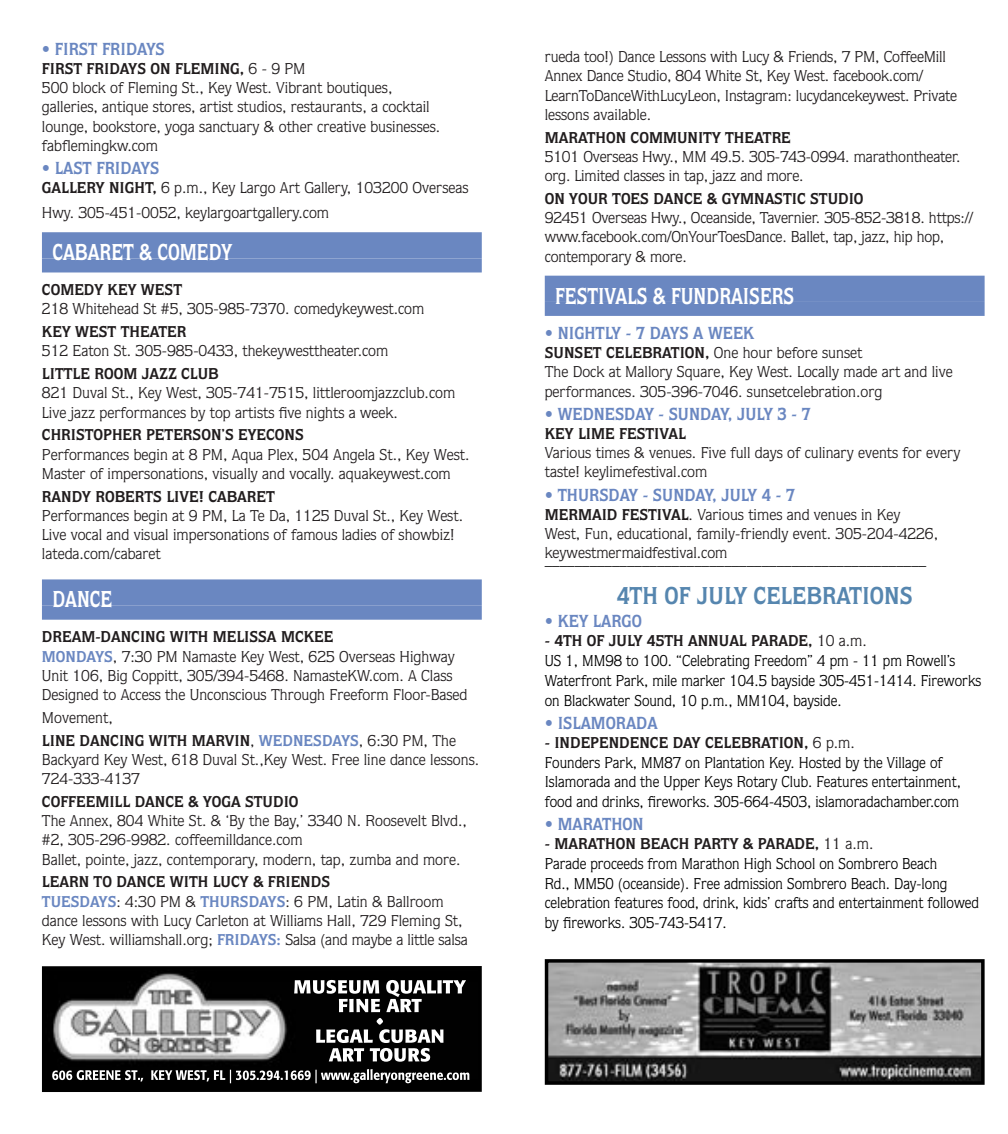
<style>
.page{position:relative;width:1008px;height:1134px;background:#fff}
.page>*{position:absolute;margin:0;border:0;box-sizing:border-box;transform-origin:0 0}
.t1{font:700 24.5px "Quorum Std";color:#5686af;scale:.95 1}
.t2{font:700 23.1px "Quorum Std";color:#fff;scale:.83 1}
.t3{font:700 17.5px "Quorum Std";color:#6a87c1;scale:.95 1}
.t4{font:15.75px/19.2px "Quorum Std";color:#211d1e}
.t5{font:15.75px/19.6px "Quorum Std";color:#000;scale:.95 1}
.t6{font:700 15.75px "Quorum Std";color:#211d1e}
.s1{font-weight:400}
.s2{font-weight:700}
.s3{font-weight:700;color:#6a87c1}
</style>
<div class="page">
<div style="left:42px;top:232px;width:440px;height:26px;background:#6a87c1"></div>
<div style="left:42px;top:258px;width:440px;height:14px;background:#6a87c1"></div>
<div style="left:42px;top:579px;width:440px;height:27px;background:#6a87c1"></div>
<div style="left:42px;top:606px;width:440px;height:14px;background:#6a87c1"></div>
<div style="left:545px;top:276px;width:440px;height:26px;background:#6a87c1"></div>
<div style="left:545px;top:302px;width:440px;height:14px;background:#6a87c1"></div>
<img style="left:47px;top:971px;width:430px;height:116px">
<div style="left:42px;top:966px;width:440px;height:126px;border:4px solid #000"></div>
<img style="left:550px;top:964px;width:430px;height:116px">
<div style="left:545px;top:959px;width:440px;height:126px;border:4px solid #000"></div>
<p class="t3" style="left:42px;top:38px;width:131px">• FIRST FRIDAYS</p>
<h1 class="t6" style="left:42px;top:59px;width:265px">FIRST FRIDAYS ON FLEMING, <span class="s1">6 - 9 PM</span></h1>
<p class="t4" style="left:42px;top:78px;width:400px">500 block of Fleming St., Key West. Vibrant boutiques, galleries, antique stores, artist studios, restaurants, a cocktail lounge, bookstore, yoga sanctuary &amp; other creative businesses. fabflemingkw.com</p>
<p class="t3" style="left:42px;top:157px;width:125px">• LAST FRIDAYS</p>
<p class="t4" style="left:42px;top:175px;width:428px;line-height:25.2px"><span class="s2">GALLERY NIGHT,</span> 6 p.m., Key Largo Art Gallery, 103200 Overseas<br>Hwy. 305-451-0052, keylargoartgallery.com</p>
<h1 class="t2" style="left:52px;top:238px;width:218px">CABARET &amp; COMEDY</h1>
<h1 class="t6" style="left:42px;top:280px;width:142px">COMEDY KEY WEST</h1>
<p class="t4" style="left:42px;top:300px;width:384px">218 Whitehead St #5, 305-985-7370. comedykeywest.com</p>
<h1 class="t6" style="left:42px;top:322px;width:146px">KEY WEST THEATER</h1>
<p class="t4" style="left:42px;top:341px;width:348px">512 Eaton St. 305-985-0433, thekeywesttheater.com</p>
<h1 class="t6" style="left:42px;top:364px;width:178px">LITTLE ROOM JAZZ CLUB</h1>
<p class="t4" style="left:42px;top:383px;width:415px">821 Duval St., Key West, 305-741-7515, littleroomjazzclub.com<br>Live jazz performances by top artists five nights a week.</p>
<h1 class="t6" style="left:42px;top:426px;width:263px">CHRISTOPHER PETERSON’S EYECONS</h1>
<p class="t4" style="left:42px;top:445px;width:429px">Performances begin at 8 PM, Aqua Plex, 504 Angela St., Key West.<br>Master of impersonations, visually and vocally. aquakeywest.com</p>
<h1 class="t6" style="left:42px;top:487px;width:235px">RANDY ROBERTS LIVE! CABARET</h1>
<p class="t4" style="left:42px;top:506px;width:423px">Performances begin at 9 PM, La Te Da, 1125 Duval St., Key West.<br>Live vocal and visual impersonations of famous ladies of showbiz! lateda.com/cabaret</p>
<h1 class="t2" style="left:52px;top:586px;width:74px">DANCE</h1>
<h1 class="t6" style="left:42px;top:628px;width:293px">DREAM-DANCING WITH MELISSA MCKEE</h1>
<p class="t4" style="left:42px;top:647px;width:427px"><span class="s3">MONDAYS</span>, 7:30 PM Namaste Key West, 625 Overseas Highway<br>Unit 106, Big Coppitt, 305/394-5468. NamasteKW.com. A Class<br>Designed to Access the Unconscious Through Freeform Floor-Based</p>
<p class="t4" style="left:42px;top:708px;width:72px">Movement,</p>
<p class="t4" style="left:42px;top:731px;width:439px"><span class="s2">LINE DANCING WITH MARVIN</span>, <span class="s3">WEDNESDAYS</span>, 6:30 PM, The<br>Backyard Key West, 618 Duval St.,Key West. Free line dance lessons.<br>724-333-4137</p>
<h1 class="t6" style="left:42px;top:792px;width:258px">COFFEEMILL DANCE &amp; YOGA STUDIO</h1>
<p class="t4" style="left:42px;top:811px;width:426px">The Annex, 804 White St. &amp; ‘By the Bay,’ 3340 N. Roosevelt Blvd., #2, 305-296-9982. coffeemilldance.com<br>Ballet, pointe, jazz, contemporary, modern, tap, zumba and more.</p>
<h1 class="t6" style="left:42px;top:873px;width:290px">LEARN TO DANCE WITH LUCY &amp; FRIENDS</h1>
<p class="t4" style="left:42px;top:892px;width:427px"><span class="s3">TUESDAYS</span>: 4:30 PM &amp; <span class="s3">THURSDAYS</span>: 6 PM, Latin &amp; Ballroom dance lessons with Lucy Carleton at Williams Hall, 729 Fleming St,<br>Key West. williamshall.org; <span class="s3">FRIDAYS:</span> Salsa (and maybe a little salsa</p>
<p class="t4" style="left:545px;top:47px;width:414px">rueda too!) Dance Lessons with Lucy &amp; Friends, 7 PM, CoffeeMill Annex Dance Studio, 804 White St, Key West. facebook.com/ LearnToDanceWithLucyLeon, Instagram: lucydancekeywest. Private lessons available.</p>
<h1 class="t6" style="left:545px;top:128px;width:248px">MARATHON COMMUNITY THEATRE</h1>
<p class="t4" style="left:545px;top:147px;width:417px">5101 Overseas Hwy., MM 49.5. 305-743-0994. marathontheater. org. Limited classes in tap, jazz and more.</p>
<h1 class="t6" style="left:545px;top:189px;width:320px">ON YOUR TOES DANCE &amp; GYMNASTIC STUDIO</h1>
<p class="t4" style="left:545px;top:208px;width:430px">92451 Overseas Hwy., Oceanside, Tavernier. 305-852-3818. https:// www.facebook.com/OnYourToesDance. Ballet, tap, jazz, hip hop, contemporary &amp; more.</p>
<h1 class="t2" style="left:555px;top:282px;width:289px">FESTIVALS &amp; FUNDRAISERS</h1>
<p class="t3" style="left:545px;top:322px;width:222px">• NIGHTLY - 7 DAYS A WEEK</p>
<p class="t4" style="left:545px;top:343px;width:319px"><span class="s2">SUNSET CELEBRATION,</span> One hour before sunset</p>
<p class="t4" style="left:545px;top:362px;width:409px">The Dock at Mallory Square, Key West. Locally made art and live performances. 305-396-7046. sunsetcelebration.org</p>
<p class="t3" style="left:545px;top:403px;width:282px">• WEDNESDAY - SUNDAY, JULY 3 - 7</p>
<h1 class="t6" style="left:545px;top:424px;width:143px">KEY LIME FESTIVAL</h1>
<p class="t4" style="left:545px;top:443px;width:417px">Various times &amp; venues. Five full days of culinary events for every taste! keylimefestival.com</p>
<p class="t3" style="left:545px;top:484px;width:265px">• THURSDAY - SUNDAY, JULY 4 - 7</p>
<p class="t4" style="left:545px;top:505px;width:395px"><span class="s2">MERMAID FESTIVAL</span>. Various times and venues in Key<br>West, Fun, educational, family-friendly event. 305-204-4226, keywestmermaidfestival.com</p>
<p class="t5" style="left:545px;top:550px;width:403px">___________________________________________________</p>
<h1 class="t1" style="left:617px;top:581px;width:313px">4TH OF JULY CELEBRATIONS</h1>
<p class="t3" style="left:545px;top:611px;width:104px">• KEY LARGO</p>
<p class="t6" style="left:545px;top:632px;width:324px">- 4TH OF JULY 45TH ANNUAL PARADE, <span class="s1">10 a.m.</span></p>
<p class="t5" style="left:545px;top:651px;width:461px">US 1, MM98 to 100. “Celebrating Freedom” 4 pm - 11 pm Rowell’s<br>Waterfront Park, mile marker 104.5 bayside 305-451-1414. Fireworks on Blackwater Sound, 10 p.m., MM104, bayside.</p>
<p class="t3" style="left:545px;top:712px;width:120px">• ISLAMORADA</p>
<p class="t6" style="left:545px;top:733px;width:312px">- INDEPENDENCE DAY CELEBRATION, <span class="s1">6 p.m.</span></p>
<p class="t5" style="left:545px;top:752px;width:439px">Founders Park, MM87 on Plantation Key. Hosted by the Village of<br>Islamorada and the Upper Keys Rotary Club. Features entertainment, food and drinks, fireworks. 305-664-4503, islamoradachamber.com</p>
<p class="t3" style="left:545px;top:813px;width:106px">• MARATHON</p>
<p class="t6" style="left:545px;top:834px;width:330px">- MARATHON BEACH PARTY &amp; PARADE, <span class="s1">11 a.m.</span></p>
<p class="t5" style="left:545px;top:854px;width:459px">Parade proceeds from Marathon High School on Sombrero Beach<br>Rd., MM50 (oceanside). Free admission Sombrero Beach. Day-long celebration features food, drink, kids’ crafts and entertainment followed by fireworks. 305-743-5417.</p>
</div>
